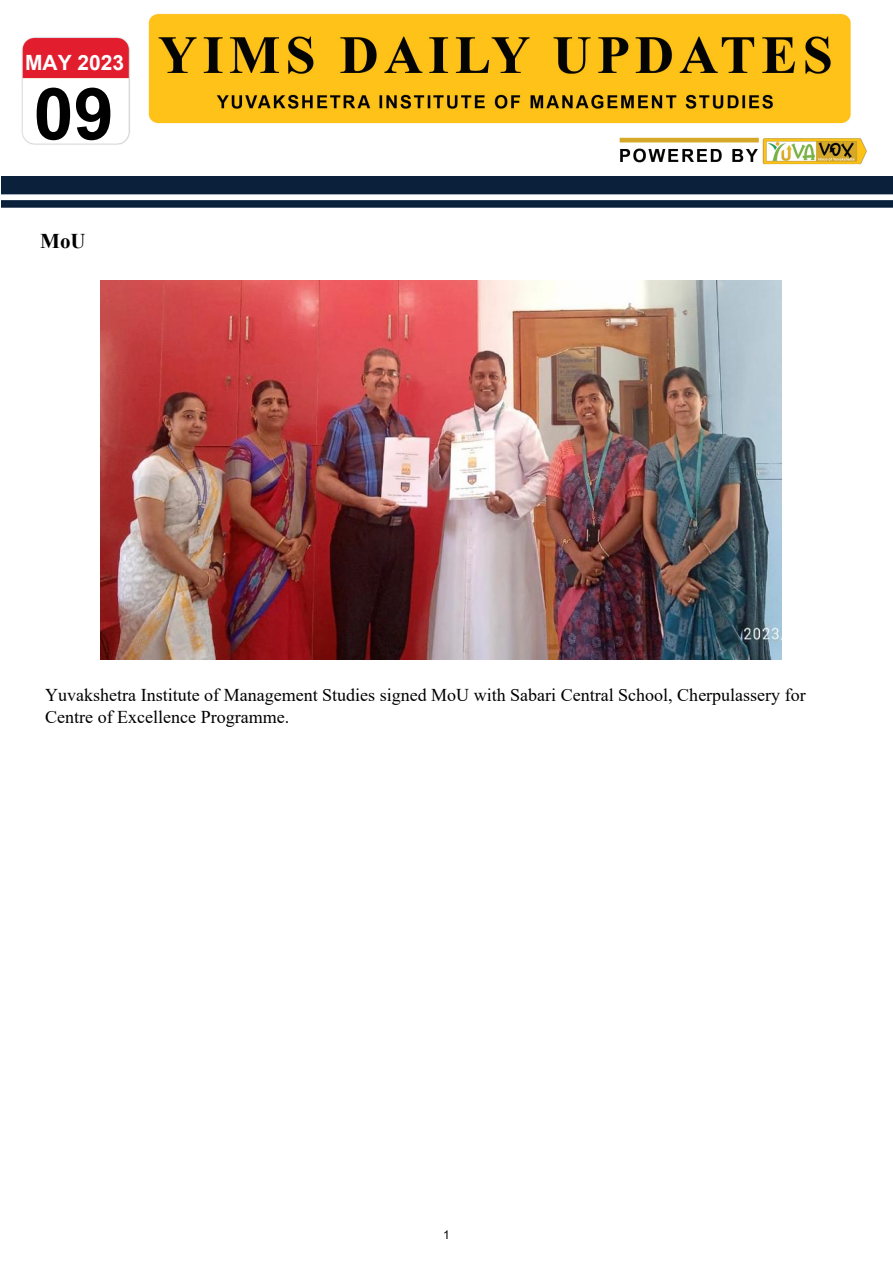
<style>
.page{position:relative;width:893px;height:1263px;background:#fff}
.page>*{position:absolute;margin:0;border:0;box-sizing:border-box;transform-origin:0 0}
.t1{font:700 72px "Arial";color:#000}
.t2{font:700 21px "Arial";color:#fff}
.t3{font:700 21px "Times New Roman";color:#000}
.t4{font:18px/21.6px "Times New Roman";color:#000}
.t5{font:12px "Arial";color:#000}
</style>
<div class="page">
<img style="left:1px;top:13px;width:892px;height:647px">
<img style="left:101px;top:281px;width:680px;height:379px">
<p class="t2" style="left:25px;top:48px;width:101px">MAY 2023</p>
<p class="t1" style="left:34px;top:63px;width:82px">09</p>
<p class="t3" style="left:40px;top:226px;width:47px">MoU</p>
<p class="t4" style="left:45px;top:683px;width:762px">Yuvakshetra Institute of Management Studies signed MoU with Sabari Central School, Cherpulassery for<br>Centre of Excellence Programme.</p>
<p class="t5" style="left:443px;top:1226px;width:8px">1</p>
</div>
